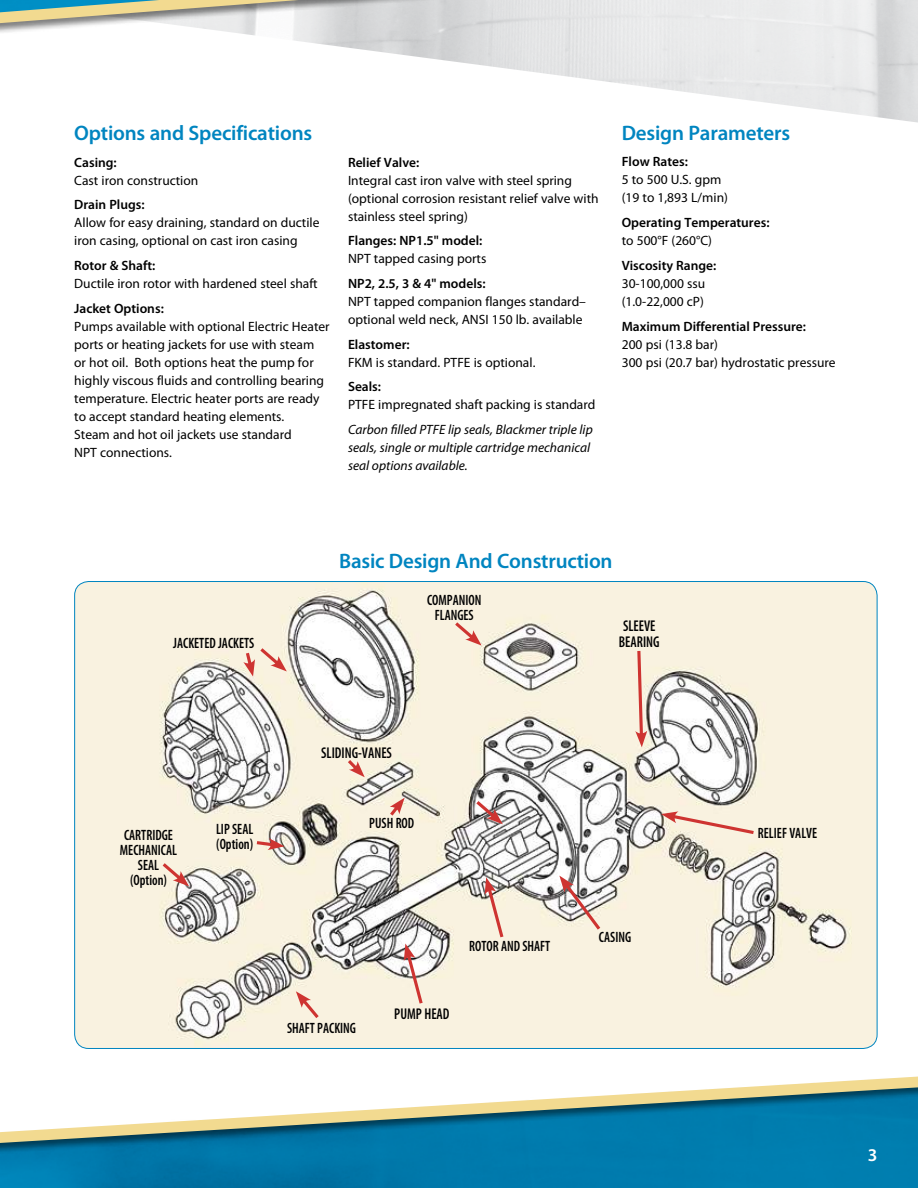
<style>
.page{position:relative;width:918px;height:1188px;background:#fff}
.page>*{position:absolute;margin:0;border:0;box-sizing:border-box;transform-origin:0 0}
.t1{font:600 21px "Myriad Pro";letter-spacing:-.01em;color:#0085c0}
.t2{font:600 18px "Myriad Pro";color:#fff}
.t3{font:600 condensed 15.6px "Myriad Pro";color:#000;scale:.9 1}
.t4{font:600 condensed 15px/15px "Myriad Pro";color:#000;text-align:center;scale:.9 1}
.t5{font:13.5px/18px "Myriad Pro";color:#000}
.t6{font:600 13.5px "Myriad Pro";color:#000}
.t7{font:italic 13.5px/18px "Myriad Pro";color:#000}
</style>
<div class="page">
<img style="left:75px;top:582px;width:802px;height:466px">
<svg style="left:661px;top:811px;width:96px;height:25px"></svg>
<svg style="left:635px;top:648px;width:12px;height:99px"></svg>
<svg style="left:559px;top:876px;width:44px;height:57px"></svg>
<svg style="left:485px;top:877px;width:21px;height:64px"></svg>
<svg style="left:387px;top:798px;width:18px;height:21px"></svg>
<svg style="left:452px;top:619px;width:30px;height:27px"></svg>
<svg style="left:296px;top:991px;width:26px;height:31px"></svg>
<svg style="left:404px;top:944px;width:21px;height:63px"></svg>
<svg style="left:159px;top:860px;width:30px;height:26px"></svg>
<svg style="left:253px;top:838px;width:32px;height:12px"></svg>
<svg style="left:243px;top:645px;width:44px;height:32px"></svg>
<svg style="left:345px;top:757px;width:20px;height:20px"></svg>
<svg style="left:473px;top:798px;width:30px;height:26px"></svg>
<div style="left:0;top:0;width:670px;height:109px;background:#000;opacity:.5"></div>
<svg style="left:0;top:0;width:299px;height:23px"></svg>
<div style="left:0;top:1076px;width:918px;height:112px;background:#000;opacity:.5"></div>
<svg style="left:0;top:1077px;width:918px;height:66px"></svg>
<h1 class="t1" style="left:74px;top:121px;width:239px">Options and Specifications</h1>
<h1 class="t1" style="left:622px;top:121px;width:170px">Design Parameters</h1>
<p class="t6" style="left:74px;top:155px;width:44px">Casing:</p>
<p class="t5" style="left:74px;top:171px;width:126px">Cast iron construction</p>
<p class="t6" style="left:74px;top:197px;width:72px">Drain Plugs:</p>
<p class="t5" style="left:74px;top:214px;width:247px">Allow for easy draining, standard on ductile iron casing, optional on cast iron casing</p>
<p class="t6" style="left:74px;top:258px;width:83px">Rotor &amp; Shaft:</p>
<p class="t5" style="left:74px;top:275px;width:245px">Ductile iron rotor with hardened steel shaft</p>
<p class="t6" style="left:74px;top:301px;width:91px">Jacket Options:</p>
<p class="t5" style="left:74px;top:318px;width:257px">Pumps available with optional Electric Heater ports or heating jackets for use with steam<br>or hot oil. Both options heat the pump for highly viscous fluids and controlling bearing temperature. Electric heater ports are ready to accept standard heating elements.<br>Steam and hot oil jackets use standard<br>NPT connections.</p>
<p class="t6" style="left:348px;top:155px;width:73px">Relief Valve:</p>
<p class="t5" style="left:348px;top:171px;width:252px">Integral cast iron valve with steel spring (optional corrosion resistant relief valve with stainless steel spring)</p>
<p class="t6" style="left:348px;top:233px;width:136px">Flanges: NP1.5" model:</p>
<p class="t5" style="left:348px;top:250px;width:140px">NPT tapped casing ports</p>
<p class="t6" style="left:348px;top:276px;width:139px">NP2, 2.5, 3 &amp; 4" models:</p>
<p class="t5" style="left:348px;top:293px;width:240px">NPT tapped companion flanges standard– optional weld neck, ANSI 150 lb. available</p>
<p class="t6" style="left:348px;top:337px;width:63px">Elastomer:</p>
<p class="t5" style="left:348px;top:353px;width:189px">FKM is standard. PTFE is optional.</p>
<p class="t6" style="left:348px;top:379px;width:35px">Seals:</p>
<p class="t5" style="left:348px;top:396px;width:249px">PTFE impregnated shaft packing is standard</p>
<p class="t7" style="left:348px;top:421px;width:246px">Carbon filled PTFE lip seals, Blackmer triple lip seals, single or multiple cartridge mechanical seal options available.</p>
<p class="t6" style="left:622px;top:154px;width:68px">Flow Rates:</p>
<p class="t5" style="left:622px;top:171px;width:108px">5 to 500 U.S. gpm (19 to 1,893 L/min)</p>
<p class="t6" style="left:622px;top:215px;width:149px">Operating Temperatures:</p>
<p class="t5" style="left:622px;top:232px;width:92px">to 500°F (260°C)</p>
<p class="t6" style="left:622px;top:258px;width:96px">Viscosity Range:</p>
<p class="t5" style="left:622px;top:275px;width:85px">30-100,000 ssu (1.0-22,000 cP)</p>
<p class="t6" style="left:622px;top:319px;width:186px">Maximum Differential Pressure:</p>
<p class="t5" style="left:622px;top:335px;width:215px">200 psi (13.8 bar)<br>300 psi (20.7 bar) hydrostatic pressure</p>
<h1 class="t1" style="left:339px;top:549px;width:275px">Basic Design And Construction</h1>
<p class="t4" style="left:427px;top:593px;width:62px">COMPANION<br>FLANGES</p>
<p class="t3" style="left:623px;top:617px;width:38px">SLEEVE</p>
<p class="t4" style="left:173px;top:636px;width:92px">JACKETED JACKETS</p>
<p class="t3" style="left:619px;top:633px;width:47px">BEARING</p>
<p class="t4" style="left:120px;top:828px;width:65px">CARTRIDGE<br>MECHANICAL<br>SEAL (Option)</p>
<p class="t4" style="left:216px;top:822px;width:43px;text-align:left">LIP SEAL (Option)</p>
<p class="t3" style="left:321px;top:744px;width:80px">SLIDING-VANES</p>
<p class="t4" style="left:369px;top:816px;width:52px">PUSH ROD</p>
<p class="t4" style="left:287px;top:1021px;width:78px">SHAFT PACKING</p>
<p class="t4" style="left:469px;top:939px;width:92px">ROTOR AND SHAFT</p>
<p class="t3" style="left:394px;top:1006px;width:63px">PUMP HEAD</p>
<p class="t4" style="left:599px;top:930px;width:37px">CASING</p>
<p class="t4" style="left:758px;top:826px;width:67px">RELIEF VALVE</p>
<h2 class="t2" style="left:868px;top:1145px;width:11px">3</h2>
</div>
